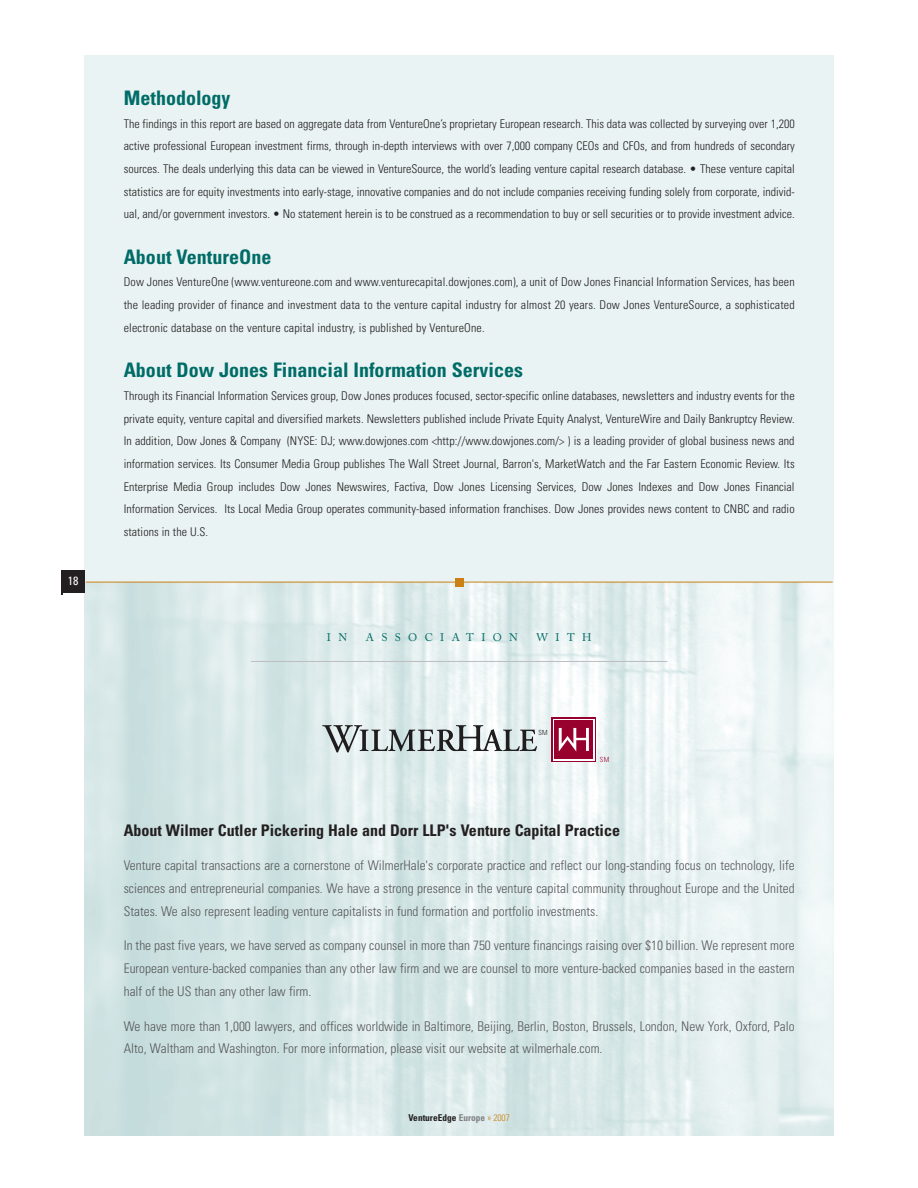
<style>
.page{position:relative;width:918px;height:1188px;background:#fff}
.page>*{position:absolute;margin:0;border:0;box-sizing:border-box;transform-origin:0 0}
.t1{font:700 condensed 20.1px "Univers";color:#006c67}
.t2{font:700 condensed 16.05px "Univers";color:#231f20}
.t3{font:300 condensed 13.35px/22.6px "Univers";color:#57585a;text-align:justify}
.t4{font:300 condensed 12px/22.6px "Univers";letter-spacing:.005em;color:#231f20;text-align:justify}
.t5{font:condensed 12px "Univers";color:#fff}
.t6{font:10.95px "Adobe Caslon";letter-spacing:.665em;color:#006a64}
.t7{font:700 condensed 9.3px "Univers";color:#231f20}
.t8{font:300 condensed 7.05px "Univers";color:#201d1e}
.t9{font:300 condensed 7.05px "Univers";color:#98012d}
.s1{color:#808285}
.s2{font-weight:300;color:#ca8013}
</style>
<div class="page">
<div style="left:85px;top:56px;width:749px;height:526px;background:#eaf3f3"></div>
<img style="left:85px;top:583px;width:749px;height:553px">
<div style="left:62px;top:571px;width:23px;height:22px;background:#231f20"></div>
<hr style="left:86px;top:582px;width:747px;height:1px;background:#ca8013">
<div style="left:455px;top:578px;width:9px;height:8px;background:#ca8013"></div>
<hr style="left:251px;top:661px;width:416px;height:1px;background:#bcbdc0">
<svg style="left:322px;top:725px;width:215px;height:27px;background:#aab1b2"></svg>
<svg style="left:552px;top:717px;width:44px;height:45px"></svg>
<div style="left:553px;top:719px;width:42px;height:41px;background:#fff"></div>
<div style="left:554px;top:720px;width:39px;height:39px;background:#98012d"></div>
<svg style="left:559px;top:728px;width:30px;height:24px"></svg>
<p class="t5" style="left:68px;top:577px;width:12px">18</p>
<h1 class="t1" style="left:124px;top:90px;width:108px">Methodology</h1>
<p class="t4" style="left:124px;top:113px;width:672px">The findings in this report are based on aggregate data from VentureOne’s proprietary European research. This data was collected by surveying over 1,200 active professional European investment firms, through in-depth interviews with over 7,000 company CEOs and CFOs, and from hundreds of secondary sources. The deals underlying this data can be viewed in VentureSource, the world’s leading venture capital research database. • These venture capital statistics are for equity investments into early-stage, innovative companies and do not include companies receiving funding solely from corporate, individ&shy;ual, and/or government investors. • No statement herein is to be construed as a recommendation to buy or sell securities or to provide investment advice.</p>
<h1 class="t1" style="left:124px;top:249px;width:149px">About VentureOne</h1>
<p class="t4" style="left:124px;top:272px;width:672px">Dow Jones VentureOne (www.ventureone.com and www.venturecapital.dowjones.com), a unit of Dow Jones Financial Information Services, has been the leading provider of finance and investment data to the venture capital industry for almost 20 years. Dow Jones VentureSource, a sophisticated electronic database on the venture capital industry, is published by VentureOne.</p>
<h1 class="t1" style="left:124px;top:363px;width:401px">About Dow Jones Financial Information Services</h1>
<p class="t4" style="left:124px;top:386px;width:672px">Through its Financial Information Services group, Dow Jones produces focused, sector-specific online databases, newsletters and industry events for the private equity, venture capital and diversified markets. Newsletters published include Private Equity Analyst, VentureWire and Daily Bankruptcy Review.<br>In addition, Dow Jones &amp; Company (NYSE: DJ; www.dowjones.com &lt;http://www.dowjones.com/&gt; ) is a leading provider of global business news and information services. Its Consumer Media Group publishes The Wall Street Journal, Barron's, MarketWatch and the Far Eastern Economic Review. Its Enterprise Media Group includes Dow Jones Newswires, Factiva, Dow Jones Licensing Services, Dow Jones Indexes and Dow Jones Financial Information Services. Its Local Media Group operates community-based information franchises. Dow Jones provides news content to CNBC and radio stations in the U.S.</p>
<p class="t6" style="left:327px;top:632px;width:22px">I N</p>
<p class="t6" style="left:366px;top:632px;width:154px">ASSOCIATION</p>
<p class="t6" style="left:537px;top:632px;width:56px">WITH</p>
<p class="t8" style="left:539px;top:730px;width:11px">SM</p>
<p class="t9" style="left:600px;top:757px;width:11px">SM</p>
<h2 class="t2" style="left:124px;top:824px;width:498px">About Wilmer Cutler Pickering Hale and Dorr LLP's Venture Capital Practice</h2>
<p class="t3" style="left:124px;top:856px;width:672px">Venture capital transactions are a cornerstone of WilmerHale's corporate practice and reflect our long-standing focus on technology, life sciences and entrepreneurial companies. We have a strong presence in the venture capital community throughout Europe and the United States. We also represent leading venture capitalists in fund formation and portfolio investments.</p>
<p class="t3" style="left:124px;top:936px;width:672px">In the past five years, we have served as company counsel in more than 750 venture financings raising over $10 billion. We represent more European venture-backed companies than any other law firm and we are counsel to more venture-backed companies based in the eastern half of the US than any other law firm.</p>
<p class="t3" style="left:124px;top:1016px;width:672px">We have more than 1,000 lawyers, and offices worldwide in Baltimore, Beijing, Berlin, Boston, Brussels, London, New York, Oxford, Palo<br>Alto, Waltham and Washington. For more information, please visit our website at wilmerhale.com.</p>
<p class="t7" style="left:408px;top:1114px;width:103px">VentureEdge <span class="s1">Europe</span> <span class="s2">» 2007</span></p>
</div>
